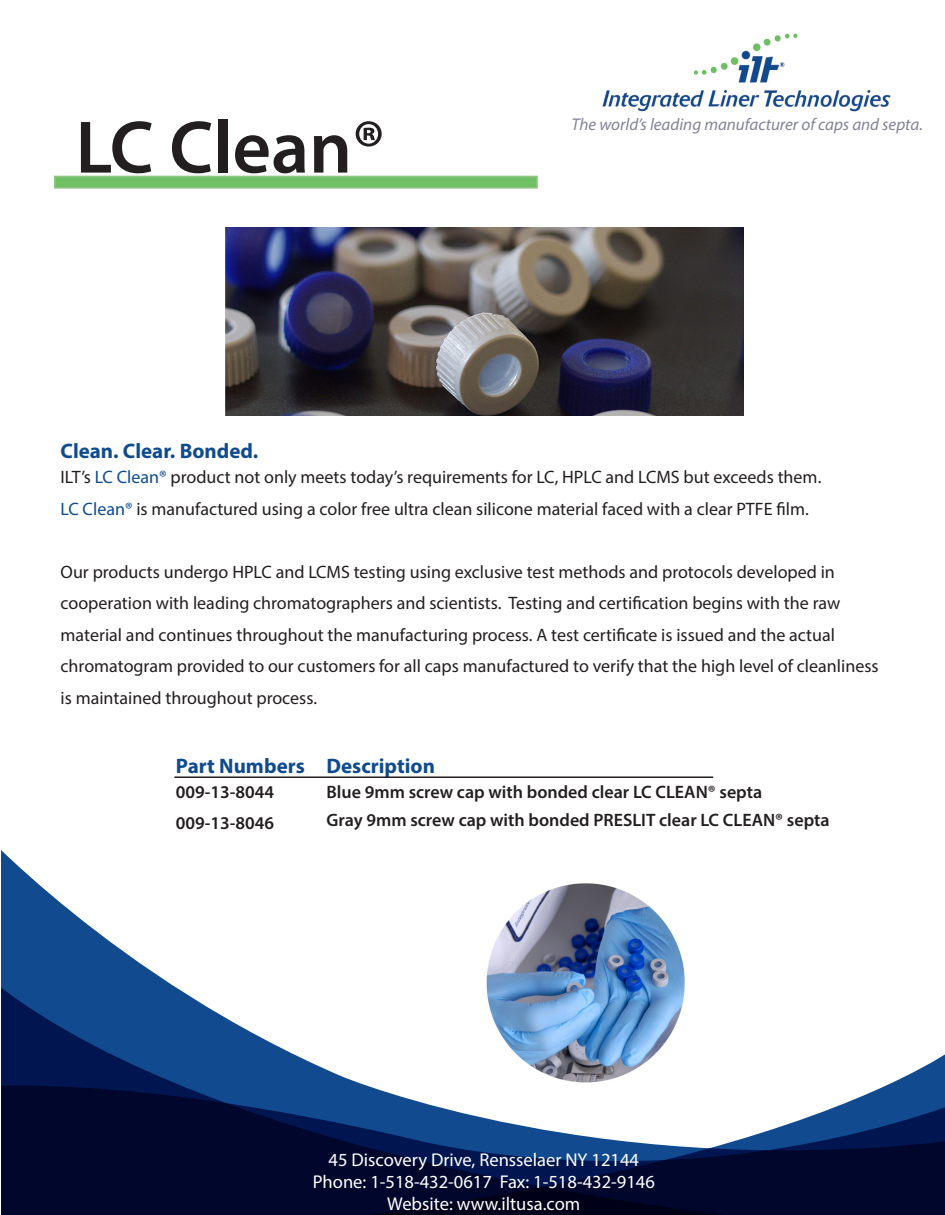
<style>
.page{position:relative;width:945px;height:1215px;background:#fff}
.page>*{position:absolute;margin:0;border:0;box-sizing:border-box;transform-origin:0 0}
.t1{font:600 75px "Myriad Pro";color:#231f20}
.t2{font:700 21px "Myriad Pro";color:#104b8f}
.t3{font:700 21px "Myriad Pro";color:#114b8f}
.t4{font:18.6px/22.2px "Myriad Pro";color:#fff;text-align:center}
.t5{font:18px "Myriad Pro";color:#231f20}
.t6{font:600 18px "Myriad Pro";color:#231f20}
.t7{font:italic 16.95px "Myriad Pro";color:#838397}
.s1{color:#104b8f}
.s2{color:#0f4b90}
</style>
<div class="page">
<div style="left:54px;top:176px;width:484px;height:13px;background:#70c165;border:2px solid #91c783"></div>
<hr style="left:174px;top:776px;width:539px;height:2px;background:#231f20">
<svg style="left:2px;top:851px;width:135px;height:110px"></svg>
<svg style="left:2px;top:961px;width:249px;height:125px;fill:#124a8f"></svg>
<svg style="left:141px;top:1032px;width:804px;height:54px"></svg>
<svg style="left:2px;top:1086px;width:943px;height:129px;fill:#00062c"></svg>
<img style="left:602px;top:33px;width:289px;height:79px">
<img style="left:225px;top:228px;width:518px;height:187px">
<img style="left:484px;top:883px;width:206px;height:202px">
<p class="t1" style="left:76px;top:100px;width:311px">LC Clean®</p>
<p class="t3" style="left:61px;top:437px;width:199px">Clean. Clear. Bonded.</p>
<p class="t7" style="left:572px;top:113px;width:353px">The world’s leading manufacturer of caps and septa.</p>
<p class="t5" style="left:61px;top:466px;width:762px">ILT’s <span class="s1">LC Clean®</span> product not only meets today’s requirements for LC, HPLC and LCMS but exceeds them.</p>
<p class="t5" style="left:61px;top:497px;width:750px"><span class="s2">LC Clean®</span> is manufactured using a color free ultra clean silicone material faced with a clear PTFE film.</p>
<p class="t5" style="left:61px;top:560px;width:776px">Our products undergo HPLC and LCMS testing using exclusive test methods and protocols developed in</p>
<p class="t5" style="left:61px;top:592px;width:781px">cooperation with leading chromatographers and scientists. Testing and certification begins with the raw</p>
<p class="t5" style="left:61px;top:623px;width:776px">material and continues throughout the manufacturing process. A test certificate is issued and the actual</p>
<p class="t5" style="left:61px;top:655px;width:820px">chromatogram provided to our customers for all caps manufactured to verify that the high level of cleanliness</p>
<p class="t5" style="left:61px;top:686px;width:258px">is maintained throughout process.</p>
<p class="t2" style="left:176px;top:752px;width:130px">Part Numbers</p>
<p class="t2" style="left:327px;top:752px;width:110px">Description</p>
<p class="t6" style="left:327px;top:780px;width:437px">Blue 9mm screw cap with bonded clear LC CLEAN® septa</p>
<p class="t6" style="left:327px;top:809px;width:505px">Gray 9mm screw cap with bonded PRESLIT clear LC CLEAN® septa</p>
<p class="t6" style="left:176px;top:780px;width:100px">009-13-8044</p>
<p class="t6" style="left:176px;top:812px;width:100px">009-13-8046</p>
<p class="t4" style="left:318px;top:1148px;width:304px">45 Discovery Drive, Rensselaer NY, 1214</p>
<p class="t4" style="left:301px;top:1170px;width:348px">Phone: 1-518-432-0617 Fax: 1-518-432-9186</p>
<p class="t4" style="left:372px;top:1193px;width:85px">Website: w</p>
<p class="t4" style="left:482px;top:1193px;width:96px">.ILTUSA.com</p>
<p class="t4" style="left:313px;top:1148px;width:344px">45 Discovery Drive, Rensselaer NY 12144<br>Phone: 1-518-432-0617 Fax: 1-518-432-9146<br>Website: www.iltusa.com</p>
</div>
